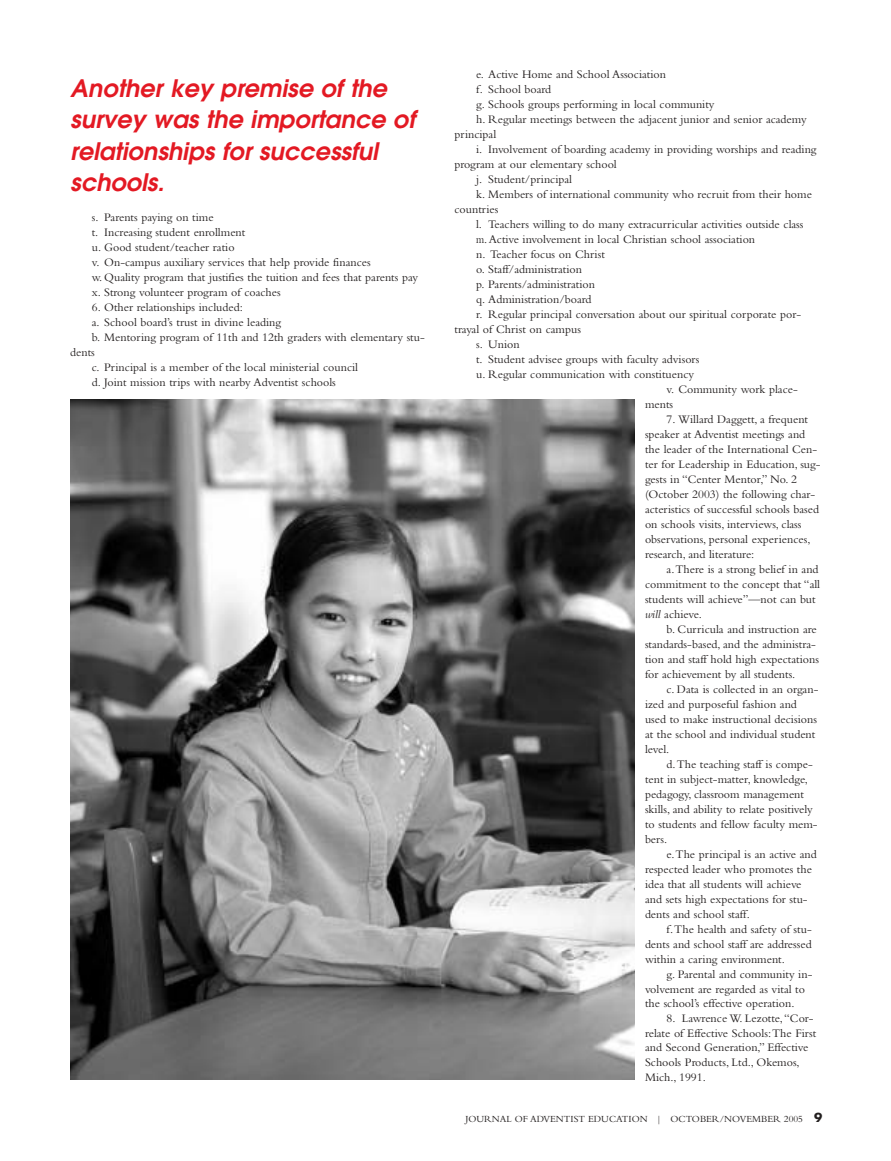
<style>
.page{position:relative;width:891px;height:1161px;background:#fff}
.page>*{position:absolute;margin:0;border:0;box-sizing:border-box;transform-origin:0 0}
.t1{font:italic 600 24px/31.5px "Avant Garde";color:#e31923}
.t2{font:12px/15px "Bembo";color:#231f1f}
.t3{font:12px "Bembo";color:#231f1f;scale:.85 1}
.t4{font:9.75px "Bembo";color:#231f1f}
.s1{font-style:italic}
.s2{font-family:"Futura";font-weight:700;font-size:12px}
</style>
<div class="page">
<svg style="left:70px;top:399px;width:565px;height:681px;background:#797979"></svg>
<h1 class="t1" style="left:70px;top:74px;width:346px">Another key premise of the survey was the importance of relationships for successful schools.</h1>
<p class="t2" style="left:92px;top:211px;width:328px">s. Parents paying on time<br>t. Increasing student enrollment<br>u. Good student/teacher ratio<br>v. On-campus auxiliary services that help provide finances<br>w. Quality program that justifies the tuition and fees that parents pay x. Strong volunteer program of coaches</p>
<p class="t2" style="left:92px;top:301px;width:153px">6. Other relationships included:</p>
<p class="t2" style="left:92px;top:316px;width:191px">a. School board’s trust in divine leading</p>
<p class="t2" style="left:92px;top:331px;width:335px">b. Mentoring program of 11th and 12th graders with elementary stu-</p>
<p class="t2" style="left:70px;top:346px;width:26px">dents</p>
<p class="t2" style="left:92px;top:361px;width:268px">c. Principal is a member of the local ministerial council</p>
<p class="t2" style="left:92px;top:376px;width:246px">d. Joint mission trips with nearby Adventist schools</p>
<p class="t2" style="left:476px;top:68px;width:191px">e. Active Home and School Association</p>
<p class="t2" style="left:476px;top:83px;width:77px">f. School board</p>
<p class="t2" style="left:476px;top:98px;width:240px">g. Schools groups performing in local community</p>
<p class="t2" style="left:476px;top:113px;width:332px">h. Regular meetings between the adjacent junior and senior academy</p>
<p class="t2" style="left:454px;top:128px;width:43px">principal</p>
<p class="t2" style="left:476px;top:143px;width:342px">i. Involvement of boarding academy in providing worships and reading</p>
<p class="t2" style="left:454px;top:158px;width:164px">program at our elementary school</p>
<p class="t2" style="left:476px;top:173px;width:98px">j. Student/principal</p>
<p class="t2" style="left:476px;top:188px;width:337px">k. Members of international community who recruit from their home</p>
<p class="t2" style="left:454px;top:203px;width:45px">countries</p>
<p class="t2" style="left:476px;top:218px;width:329px">l. Teachers willing to do many extracurricular activities outside class</p>
<p class="t3" style="left:476px;top:235px;width:330px">m.Active involvement in local Christian school association</p>
<p class="t2" style="left:476px;top:248px;width:130px">n. Teacher focus on Christ</p>
<p class="t2" style="left:476px;top:263px;width:108px">o. Staff/administration</p>
<p class="t2" style="left:476px;top:278px;width:120px">p. Parents/administration</p>
<p class="t2" style="left:476px;top:293px;width:117px">q. Administration/board</p>
<p class="t2" style="left:476px;top:308px;width:327px">r. Regular principal conversation about our spiritual corporate por-</p>
<p class="t2" style="left:454px;top:323px;width:128px">trayal of Christ on campus</p>
<p class="t2" style="left:476px;top:338px;width:45px">s. Union</p>
<p class="t2" style="left:476px;top:353px;width:225px">t. Student advisee groups with faculty advisors</p>
<p class="t2" style="left:476px;top:368px;width:219px">u. Regular communication with constituency</p>
<p class="t2" style="left:667px;top:383px;width:133px">v. Community work place-</p>
<p class="t2" style="left:645px;top:398px;width:30px">ments</p>
<p class="t2" style="left:645px;top:413px;width:177px;text-indent:22px">7. Willard Daggett, a frequent speaker at Adventist meetings and the leader of the International Cen&shy;ter for Leadership in Education, sug&shy;gests in “Center Mentor,” No. 2 (October 2003) the following char&shy;acteristics of successful schools based on schools visits, interviews, class observations, personal experiences, research, and literature:</p>
<p class="t2" style="left:645px;top:563px;width:177px;text-indent:22px">a.There is a strong belief in and commitment to the concept that “all students will achieve”—not can but <span class="s1">will</span> achieve.</p>
<p class="t2" style="left:645px;top:623px;width:175px;text-indent:22px">b. Curricula and instruction are standards-based, and the administra&shy;tion and staff hold high expectations for achievement by all students.</p>
<p class="t2" style="left:645px;top:683px;width:175px;text-indent:22px">c. Data is collected in an organ&shy;ized and purposeful fashion and used to make instructional decisions at the school and individual student level.</p>
<p class="t2" style="left:645px;top:758px;width:174px;text-indent:22px">d.The teaching staff is compe&shy;tent in subject-matter, knowledge, pedagogy, classroom management skills, and ability to relate positively to students and fellow faculty mem&shy;bers.</p>
<p class="t2" style="left:645px;top:848px;width:173px;text-indent:22px">e.The principal is an active and respected leader who promotes the idea that all students will achieve and sets high expectations for stu&shy;dents and school staff.</p>
<p class="t2" style="left:645px;top:923px;width:168px;text-align:justify;text-indent:22px">f.The health and safety of stu&shy;dents and school staff are addressed within a caring environment.</p>
<p class="t2" style="left:645px;top:968px;width:169px;text-indent:22px">g. Parental and community in&shy;volvement are regarded as vital to the school’s effective operation.</p>
<p class="t2" style="left:645px;top:1012px;width:173px;text-indent:22px">8. Lawrence W. Lezotte,“Cor&shy;relate of Effective Schools:The First and Second Generation,” Effective<br>Schools Products, Ltd., Okemos,<br>Mich., 1991.</p>
<p class="t4" style="left:465px;top:1115px;width:358px">JOURNAL OF ADVENTIST EDUCATION | OCTOBER/NOVEMBER 2005 <span class="s2">9</span></p>
</div>
